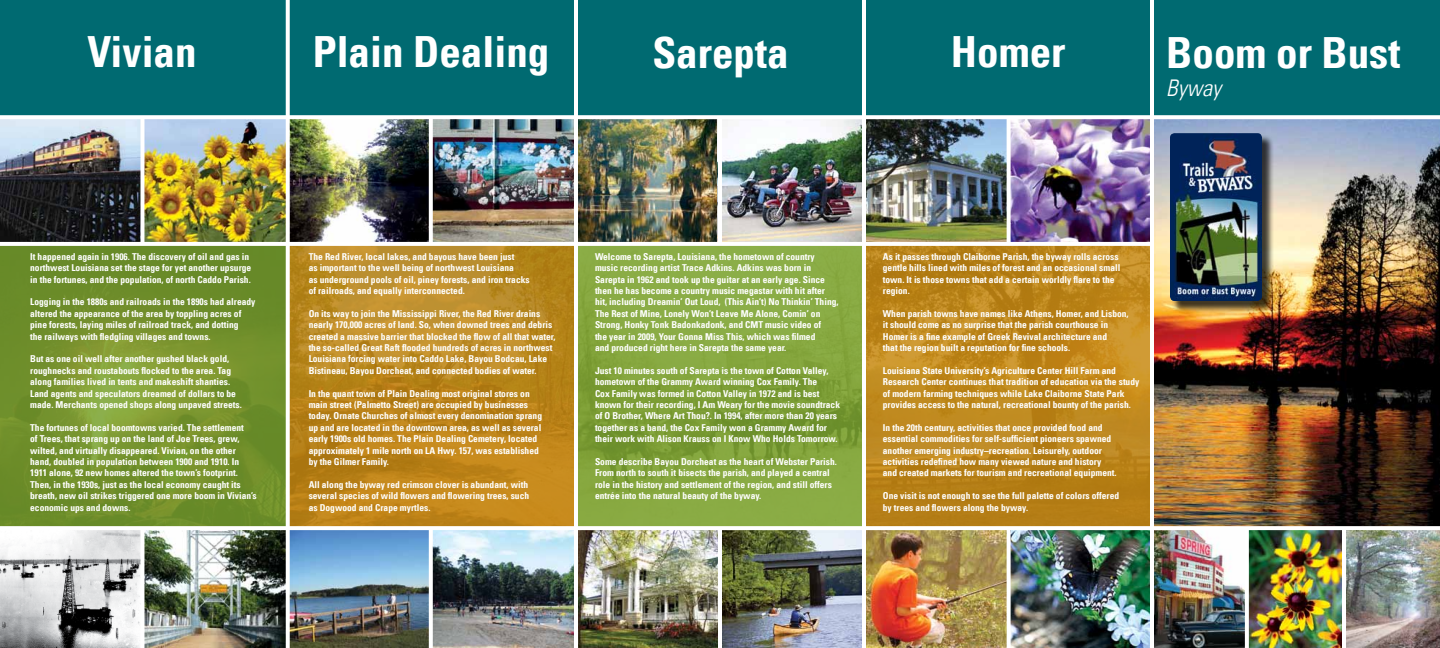
<style>
.page{position:relative;width:1440px;height:648px;background:#fff}
.page>*{position:absolute;margin:0;border:0;box-sizing:border-box;transform-origin:0 0}
.t1{font:700 condensed 43px "Univers LT";color:#fff}
.t2{font:italic 300 condensed 23px "Univers LT";color:#fff}
.t3{font:700 condensed 9.5px/11.4px "Univers LT";color:#fff}
</style>
<div class="page">
<img style="left:1154px;top:119px;width:286px;height:529px">
<div style="left:0;top:0;width:1440px;height:117px;background:#006a71"></div>
<img style="left:290px;top:119px;width:284px;height:123px">
<img style="left:290px;top:530px;width:284px;height:118px">
<img style="left:290px;top:246px;width:284px;height:280px">
<img style="left:0;top:119px;width:140px;height:123px">
<img style="left:0;top:246px;width:286px;height:402px">
<img style="left:144px;top:119px;width:142px;height:123px">
<img style="left:578px;top:119px;width:284px;height:529px">
<img style="left:722px;top:119px;width:140px;height:123px">
<img style="left:866px;top:119px;width:284px;height:529px">
<div style="left:1172px;top:135px;width:102px;height:179px;background:#000;opacity:.75"></div>
<img style="left:1170px;top:133px;width:92px;height:168px">
<hr style="left:862px;top:0;width:4px;height:648px;background:#fff">
<hr style="left:574px;top:0;width:4px;height:648px;background:#fff">
<svg style="left:286px;top:0;width:4px;height:648px"></svg>
<hr style="left:1150px;top:0;width:4px;height:648px;background:#fff">
<svg style="left:0;top:526px;width:1440px;height:4px"></svg>
<svg style="left:1007px;top:527px;width:4px;height:121px"></svg>
<svg style="left:1007px;top:119px;width:4px;height:123px"></svg>
<hr style="left:718px;top:116px;width:4px;height:128px;background:#fff">
<hr style="left:718px;top:528px;width:4px;height:120px;background:#fff">
<svg style="left:429px;top:528px;width:4px;height:120px"></svg>
<hr style="left:140px;top:528px;width:4px;height:120px;background:#fff">
<svg style="left:0;top:115px;width:1440px;height:4px"></svg>
<svg style="left:0;top:242px;width:1150px;height:4px"></svg>
<svg style="left:140px;top:117px;width:4px;height:128px"></svg>
<svg style="left:429px;top:117px;width:4px;height:127px"></svg>
<svg style="left:1245px;top:527px;width:4px;height:121px"></svg>
<hr style="left:1342px;top:527px;width:4px;height:121px;background:#fff">
<h1 class="t1" style="left:88px;top:25px;width:111px">Vivian</h1>
<h1 class="t1" style="left:313px;top:25px;width:238px">Plain Dealing</h1>
<h1 class="t1" style="left:652px;top:26px;width:138px">Sarepta</h1>
<h1 class="t1" style="left:951px;top:25px;width:116px">Homer</h1>
<h1 class="t1" style="left:1166px;top:26px;width:236px">Boom or Bust</h1>
<h2 class="t2" style="left:1166px;top:74px;width:56px">Byway</h2>
<p class="t3" style="left:30px;top:251px;width:223px">It happened again in 1906. The discovery of oil and gas in northwest Louisiana set the stage for yet another upsurge in the fortunes, and the population, of north Caddo Parish.</p>
<p class="t3" style="left:30px;top:296px;width:227px">Logging in the 1880s and railroads in the 1890s had already altered the appearance of the area by toppling acres of pine forests, laying miles of railroad track, and dotting<br>the railways with fledgling villages and towns.</p>
<p class="t3" style="left:30px;top:353px;width:213px">But as one oil well after another gushed black gold, roughnecks and roustabouts flocked to the area. Tag along families lived in tents and makeshift shanties.<br>Land agents and speculators dreamed of dollars to be made. Merchants opened shops along unpaved streets.</p>
<p class="t3" style="left:30px;top:422px;width:228px">The fortunes of local boomtowns varied. The settlement<br>of Trees, that sprang up on the land of Joe Trees, grew, wilted, and virtually disappeared. Vivian, on the other hand, doubled in population between 1900 and 1910. In 1911 alone, 92 new homes altered the town’s footprint.<br>Then, in the 1930s, just as the local economy caught its breath, new oil strikes triggered one more boom in Vivian’s economic ups and downs.</p>
<p class="t3" style="left:309px;top:251px;width:223px">The Red River, local lakes, and bayous have been just<br>as important to the well being of northwest Louisiana<br>as underground pools of oil, piney forests, and iron tracks of railroads, and equally interconnected.</p>
<p class="t3" style="left:309px;top:308px;width:248px">On its way to join the Mississippi River, the Red River drains nearly 170,000 acres of land. So, when downed trees and debris created a massive barrier that blocked the flow of all that water, the so-called Great Raft flooded hundreds of acres in northwest Louisiana forcing water into Caddo Lake, Bayou Bodcau, Lake Bistineau, Bayou Dorcheat, and connected bodies of water.</p>
<p class="t3" style="left:309px;top:388px;width:235px">In the quant town of Plain Dealing most original stores on main street (Palmetto Street) are occupied by businesses today. Ornate Churches of almost every denomination sprang up and are located in the downtown area, as well as several early 1900s old homes. The Plain Dealing Cemetery, located approximately 1 mile north on LA Hwy. 157, was established by the Gilmer Family.</p>
<p class="t3" style="left:309px;top:479px;width:222px;text-align:justify">All along the byway red crimson clover is abundant, with several species of wild flowers and flowering trees, such as Dogwood and Crape myrtles.</p>
<p class="t3" style="left:595px;top:251px;width:245px">Welcome to Sarepta, Louisiana, the hometown of country music recording artist Trace Adkins. Adkins was born in Sarepta in 1962 and took up the guitar at an early age. Since then he has become a country music megastar with hit after hit, including Dreamin’ Out Loud, (This Ain’t) No Thinkin’ Thing, The Rest of Mine, Lonely Won’t Leave Me Alone, Comin’ on Strong, Honky Tonk Badonkadonk, and CMT music video of<br>the year in 2009, Your Gonna Miss This, which was filmed<br>and produced right here in Sarepta the same year.</p>
<p class="t3" style="left:595px;top:365px;width:247px">Just 10 minutes south of Sarepta is the town of Cotton Valley, hometown of the Grammy Award winning Cox Family. The<br>Cox Family was formed in Cotton Valley in 1972 and is best known for their recording, I Am Weary for the movie soundtrack of O Brother, Where Art Thou?. In 1994, after more than 20 years together as a band, the Cox Family won a Grammy Award for their work with Alison Krauss on I Know Who Holds Tomorrow.</p>
<p class="t3" style="left:595px;top:456px;width:243px">Some describe Bayou Dorcheat as the heart of Webster Parish.<br>From north to south it bisects the parish, and played a central role in the history and settlement of the region, and still offers entrée into the natural beauty of the byway.</p>
<p class="t3" style="left:883px;top:251px;width:239px">As it passes through Claiborne Parish, the byway rolls across gentle hills lined with miles of forest and an occasional small town. It is those towns that add a certain worldly flare to the region.</p>
<p class="t3" style="left:883px;top:308px;width:247px">When parish towns have names like Athens, Homer, and Lisbon, it should come as no surprise that the parish courthouse in Homer is a fine example of Greek Revival architecture and<br>that the region built a reputation for fine schools.</p>
<p class="t3" style="left:883px;top:365px;width:258px">Louisiana State University’s Agriculture Center Hill Farm and Research Center continues that tradition of education via the study of modern farming techniques while Lake Claiborne State Park provides access to the natural, recreational bounty of the parish.</p>
<p class="t3" style="left:883px;top:422px;width:235px">In the 20th century, activities that once provided food and essential commodities for self-sufficient pioneers spawned another emerging industry–recreation. Leisurely, outdoor activities redefined how many viewed nature and history and created markets for tourism and recreational equipment.</p>
<p class="t3" style="left:883px;top:490px;width:238px">One visit is not enough to see the full palette of colors offered by trees and flowers along the byway.</p>
</div>
